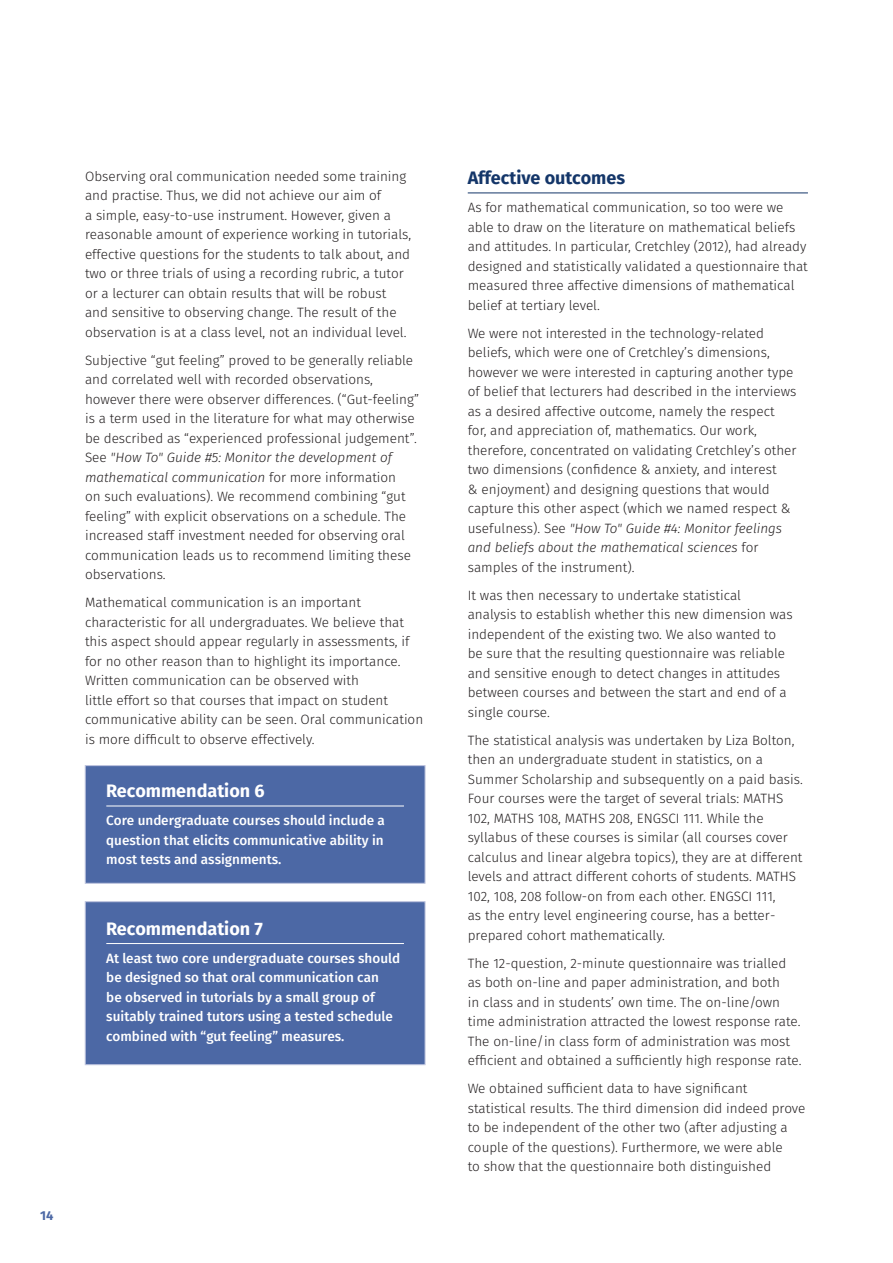
<style>
.page{position:relative;width:893px;height:1263px;background:#fff}
.page>*{position:absolute;margin:0;border:0;box-sizing:border-box;transform-origin:0 0}
.t1{font:700 18px "Fira Sans";color:#fff}
.t2{font:700 18px "Fira Sans";color:#143669}
.t3{font:300 13.5px/19.5px "Fira Sans";color:#231f20}
.t4{font:500 13.5px/19.5px "Fira Sans";color:#fff;text-align:justify}
.t5{font:700 12.9px "Fira Sans";color:#4c68a5}
.s1{font-style:italic}
</style>
<div class="page">
<div style="left:85px;top:765px;width:340px;height:118px;background:#4c68a5;border:1px solid #bdc3de"></div>
<div style="left:85px;top:901px;width:340px;height:164px;background:#4c68a5;border:1px solid #bdc3de"></div>
<hr style="left:106px;top:806px;width:298px;height:1px;background:#fff">
<hr style="left:106px;top:943px;width:298px;height:1px;background:#fff">
<hr style="left:468px;top:193px;width:340px;height:1px;background:#143669">
<p class="t3" style="left:85px;top:167px;width:328px">Observing oral communication needed some training and practise. Thus, we did not achieve our aim of<br>a simple, easy-to-use instrument. However, given a reasonable amount of experience working in tutorials, effective questions for the students to talk about, and two or three trials of using a recording rubric, a tutor or a lecturer can obtain results that will be robust and sensitive to observing change. The result of the observation is at a class level, not an individual level.</p>
<p class="t3" style="left:85px;top:351px;width:336px">Subjective “gut feeling” proved to be generally reliable and correlated well with recorded observations, however there were observer differences. (“Gut-feeling” is a term used in the literature for what may otherwise be described as “experienced professional judgement”.<br>See <span class="s1">"How To" Guide #5: Monitor the development of mathematical communication</span> for more information<br>on such evaluations). We recommend combining “gut feeling” with explicit observations on a schedule. The increased staff investment needed for observing oral communication leads us to recommend limiting these observations.</p>
<p class="t3" style="left:85px;top:594px;width:340px">Mathematical communication is an important characteristic for all undergraduates. We believe that this aspect should appear regularly in assessments, if for no other reason than to highlight its importance.<br>Written communication can be observed with<br>little effort so that courses that impact on student communicative ability can be seen. Oral communication is more difficult to observe effectively.</p>
<h1 class="t1" style="left:106px;top:778px;width:160px">Recommendation 6</h1>
<p class="t4" style="left:106px;top:812px;width:280px">Core undergraduate courses should include a question that elicits communicative ability in most tests and assignments.</p>
<h1 class="t1" style="left:106px;top:916px;width:158px">Recommendation 7</h1>
<p class="t4" style="left:106px;top:949px;width:295px;text-align:left">At least two core undergraduate courses should be designed so that oral communication can<br>be observed in tutorials by a small group of suitably trained tutors using a tested schedule combined with “gut feeling” measures.</p>
<p class="t5" style="left:40px;top:1206px;width:15px">14</p>
<h1 class="t2" style="left:468px;top:165px;width:159px">Affective outcomes</h1>
<p class="t3" style="left:468px;top:199px;width:342px">As for mathematical communication, so too were we able to draw on the literature on mathematical beliefs and attitudes. In particular, Cretchley (2012), had already designed and statistically validated a questionnaire that measured three affective dimensions of mathematical belief at tertiary level.</p>
<p class="t3" style="left:468px;top:324px;width:330px">We were not interested in the technology-related beliefs, which were one of Cretchley’s dimensions, however we were interested in capturing another type of belief that lecturers had described in the interviews as a desired affective outcome, namely the respect for, and appreciation of, mathematics. Our work, therefore, concentrated on validating Cretchley’s other two dimensions (confidence &amp; anxiety, and interest<br>&amp; enjoyment) and designing questions that would capture this other aspect (which we named respect &amp; usefulness). See <span class="s1">"How To" Guide #4: Monitor feelings and beliefs about the mathematical sciences</span> for samples of the instrument).</p>
<p class="t3" style="left:468px;top:586px;width:327px">It was then necessary to undertake statistical analysis to establish whether this new dimension was independent of the existing two. We also wanted to be sure that the resulting questionnaire was reliable and sensitive enough to detect changes in attitudes between courses and between the start and end of a single course.</p>
<p class="t3" style="left:468px;top:731px;width:337px">The statistical analysis was undertaken by Liza Bolton, then an undergraduate student in statistics, on a Summer Scholarship and subsequently on a paid basis.<br>Four courses were the target of several trials: MATHS 102, MATHS 108, MATHS 208, ENGSCI 111. While the syllabus of these courses is similar (all courses cover calculus and linear algebra topics), they are at different levels and attract different cohorts of students. MATHS 102, 108, 208 follow-on from each other. ENGSCI 111,<br>as the entry level engineering course, has a better&shy;prepared cohort mathematically.</p>
<p class="t3" style="left:468px;top:954px;width:335px">The 12-question, 2-minute questionnaire was trialled as both on-line and paper administration, and both<br>in class and in students’ own time. The on-line/own time administration attracted the lowest response rate.<br>The on-line/in class form of administration was most efficient and obtained a sufficiently high response rate.</p>
<p class="t3" style="left:468px;top:1080px;width:339px">We obtained sufficient data to have significant statistical results. The third dimension did indeed prove to be independent of the other two (after adjusting a couple of the questions). Furthermore, we were able<br>to show that the questionnaire both distinguished</p>
</div>
